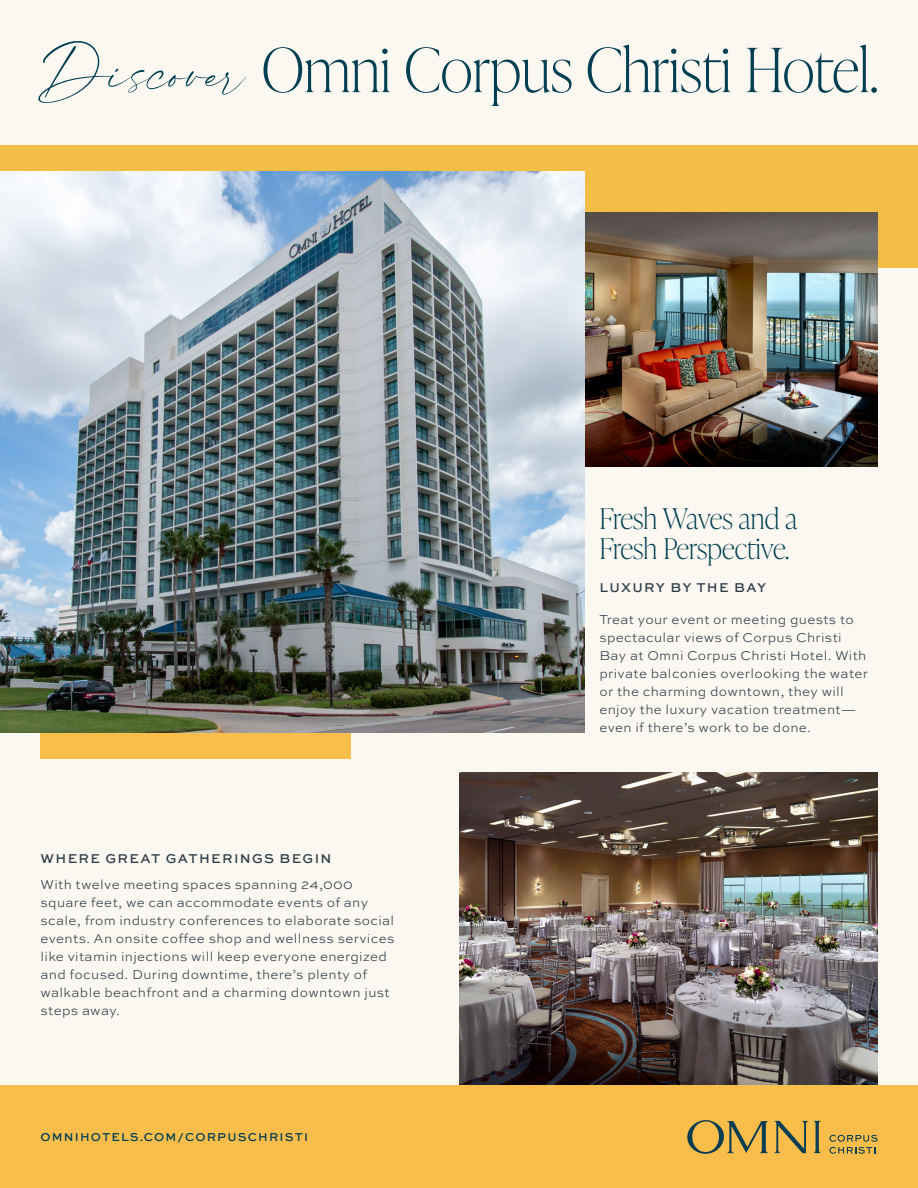
<style>
.page{position:relative;width:918px;height:1188px;background:#fbf8f1}
.page>*{position:absolute;margin:0;border:0;box-sizing:border-box;transform-origin:0 0}
.t1{font:63.15px "Felicity";color:#003e52}
.t2{font:100 60.75px "Ivy Presto Display";color:#003e52}
.t3{font:100 28.5px/30px "Ivy Presto Display";color:#003e52}
.t4{font:300 13.5px/18px "Sweet Sans Pro";letter-spacing:.025em;color:#303f49}
.t5{font:500 13.5px "Sweet Sans Pro";letter-spacing:.095em;color:#303f49}
.t6{font:500 12px "Sweet Sans Pro";letter-spacing:.095em;color:#003e52}
</style>
<div class="page">
<div style="left:0;top:145px;width:918px;height:122px;background:#f2be45"></div>
<img style="left:584px;top:212px;width:294px;height:254px">
<div style="left:40px;top:732px;width:311px;height:27px;background:#f9bd4c"></div>
<img style="left:459px;top:773px;width:419px;height:313px">
<img style="left:0;top:172px;width:584px;height:560px">
<div style="left:0;top:1086px;width:918px;height:102px;background:#f9bd4c"></div>
<svg style="left:687px;top:1120px;width:81px;height:34px"></svg>
<svg style="left:774px;top:1121px;width:34px;height:32px"></svg>
<svg style="left:814px;top:1121px;width:7px;height:32px"></svg>
<svg style="left:829px;top:1135px;width:49px;height:19px"></svg>
<p class="t1" style="left:40px;top:27px;width:204px">Discover</p>
<p class="t2" style="left:262px;top:27px;width:618px">Omni Corpus Christi Hotel.</p>
<p class="t5" style="left:41px;top:848px;width:292px">WHERE GREAT GATHERINGS BEGIN</p>
<p class="t4" style="left:40px;top:875px;width:355px">With twelve meeting spaces spanning 24,000 square feet, we can accommodate events of any scale, from industry conferences to elaborate social events. An onsite coffee shop and wellness services like vitamin injections will keep everyone energized and focused. During downtime, there’s plenty of walkable beachfront and a charming downtown just steps away.</p>
<p class="t6" style="left:41px;top:1129px;width:269px">OMNIHOTELS.COM/CORPUSCHRISTI</p>
<p class="t3" style="left:599px;top:502px;width:199px">Fresh Waves and a<br>Fresh Perspective.</p>
<p class="t5" style="left:600px;top:578px;width:168px">LUXURY BY THE BAY</p>
<p class="t4" style="left:599px;top:610px;width:270px">Treat your event or meeting guests to spectacular views of Corpus Christi Bay at Omni Corpus Christi Hotel. With private balconies overlooking the water or the charming downtown, they will enjoy the luxury vacation treatment— even if there’s work to be done.</p>
</div>
